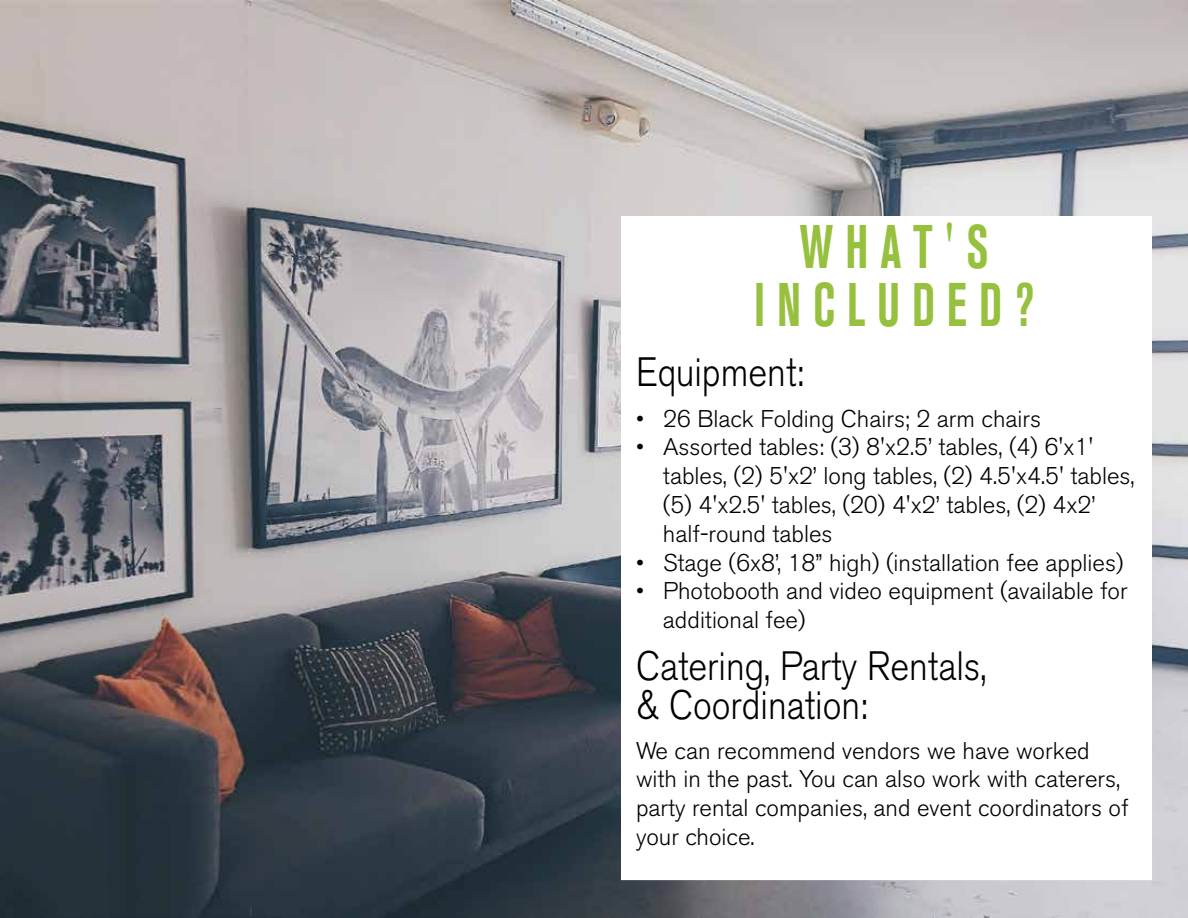
<style>
.page{position:relative;width:1188px;height:918px;background:#fff}
.page>*{position:absolute;margin:0;border:0;box-sizing:border-box;transform-origin:0 0}
.t1{font:700 condensed 60.9px/57.6px "Akzidenz Grotesk BE";color:#96c03d;text-align:center;scale:.79 1}
.t2{font:300 40.65px/39px "Akzidenz Grotesk BE";color:#000;scale:.88 1}
.t3{font:300 24px/28.8px "Akzidenz Grotesk BE";color:#000}
</style>
<div class="page">
<img style="left:0;top:0;width:1188px;height:918px">
<div style="left:621px;top:216px;width:531px;height:664px;background:#fff"></div>
<h1 class="t1" style="left:754px;top:219px;width:356px">W H A T ' S<br>I N C L U D E D ?</h1>
<h2 class="t2" style="left:636px;top:353px;width:192px">Equipment:</h2>
<p class="t3" style="left:636px;top:404px;width:406px">• 26 Black Folding Chairs; 2 arm chairs</p>
<p class="t3" style="left:663px;top:433px;width:473px;text-indent:-27px">• Assorted tables: (3) 8'x2.5’ tables, (4) 6'x1' tables, (2) 5'x2’ long tables, (2) 4.5'x4.5' tables, (5) 4'x2.5' tables, (20) 4'x2’ tables, (2) 4x2’ half-round tables</p>
<p class="t3" style="left:636px;top:548px;width:489px">• Stage (6x8’, 18” high) (installation fee applies)</p>
<p class="t3" style="left:663px;top:577px;width:466px;text-indent:-27px">• Photobooth and video equipment (available for additional fee)</p>
<h2 class="t2" style="left:636px;top:647px;width:400px">Catering, Party Rentals, &amp; Coordination:</h2>
<p class="t3" style="left:636px;top:736px;width:494px">We can recommend vendors we have worked with in the past. You can also work with caterers, party rental companies, and event coordinators of your choice.</p>
</div>
